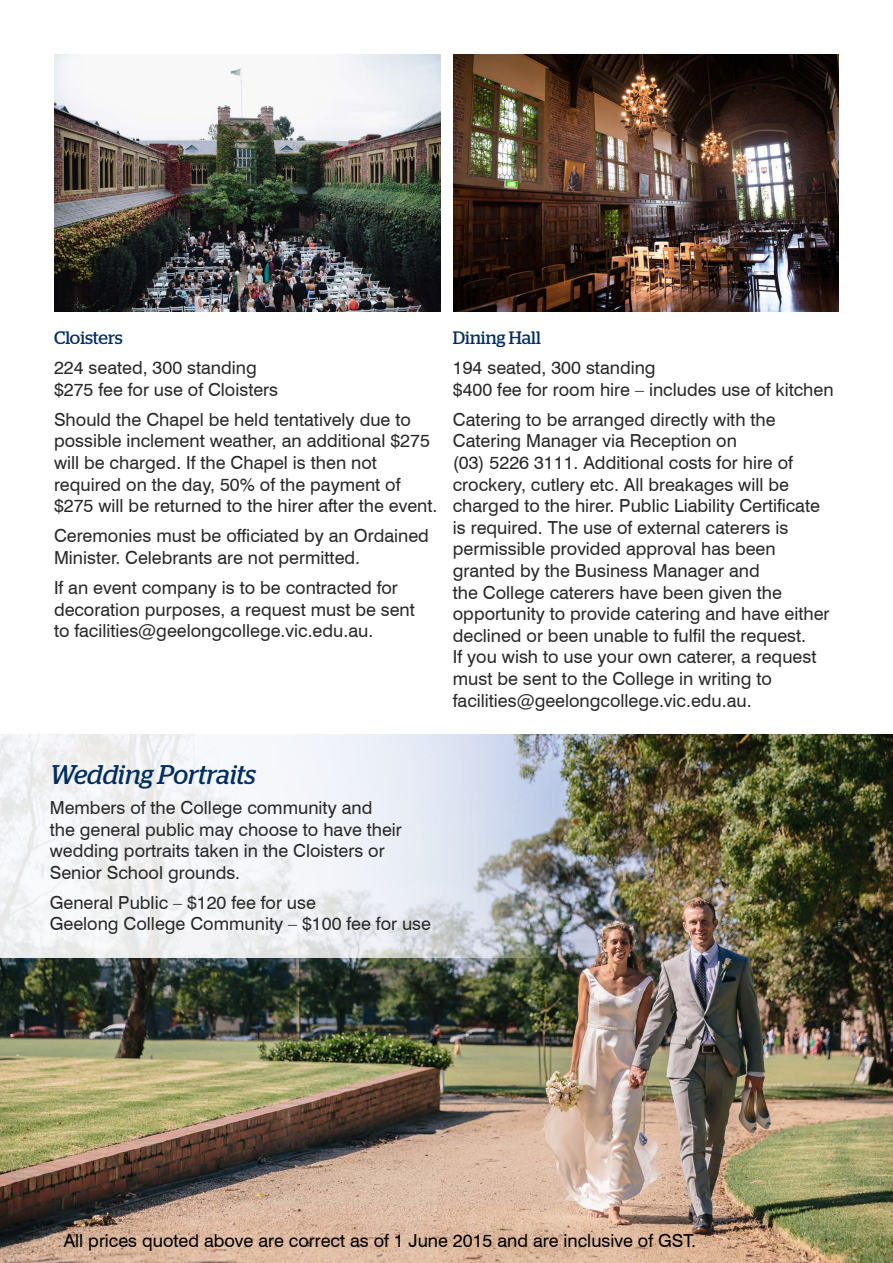
<style>
.page{position:relative;width:893px;height:1263px;background:#fff}
.page>*{position:absolute;margin:0;border:0;box-sizing:border-box;transform-origin:0 0}
.t1{font:italic 27px "Stag";color:#002d62}
.t2{font:18px/21.6px "Swiss 721 BT";color:#292829}
.t3{font:18px "Swiss 721 BT";color:#000}
.t4{font:18px "Stag";color:#002d62}
</style>
<div class="page">
<img style="left:0;top:735px;width:893px;height:528px">
<img style="left:54px;top:54px;width:386px;height:257px">
<img style="left:454px;top:54px;width:385px;height:257px">
<svg style="left:0;top:734px;width:556px;height:224px;fill:#edeff4"></svg>
<p class="t4" style="left:54px;top:327px;width:70px">Cloisters</p>
<p class="t2" style="left:54px;top:357px;width:226px">224 seated, 300 standing $275 fee for use of Cloisters</p>
<p class="t2" style="left:54px;top:408px;width:385px">Should the Chapel be held tentatively due to possible inclement weather, an additional $275 will be charged. If the Chapel is then not required on the day, 50% of the payment of $275 will be returned to the hirer after the event.</p>
<p class="t2" style="left:54px;top:525px;width:376px">Ceremonies must be officiated by an Ordained<br>Minister. Celebrants are not permitted.</p>
<p class="t2" style="left:54px;top:577px;width:362px">If an event company is to be contracted for decoration purposes, a request must be sent to facilities@geelongcollege.vic.edu.au.</p>
<p class="t4" style="left:453px;top:327px;width:90px">Dining Hall</p>
<p class="t2" style="left:453px;top:357px;width:382px">194 seated, 300 standing<br>$400 fee for room hire – includes use of kitchen</p>
<p class="t2" style="left:453px;top:408px;width:378px">Catering to be arranged directly with the Catering Manager via Reception on<br>(03) 5226 3111. Additional costs for hire of crockery, cutlery etc. All breakages will be charged to the hirer. Public Liability Certificate is required. The use of external caterers is permissible provided approval has been granted by the Business Manager and<br>the College caterers have been given the opportunity to provide catering and have either declined or been unable to fulfil the request.<br>If you wish to use your own caterer, a request must be sent to the College in writing to facilities@geelongcollege.vic.edu.au.</p>
<h1 class="t1" style="left:50px;top:759px;width:208px">Wedding Portraits</h1>
<p class="t2" style="left:50px;top:797px;width:354px">Members of the College community and the general public may choose to have their wedding portraits taken in the Cloisters or Senior School grounds.</p>
<p class="t2" style="left:50px;top:891px;width:383px">General Public – $120 fee for use<br>Geelong College Community – $100 fee for use</p>
<p class="t3" style="left:64px;top:1229px;width:634px">All prices quoted above are correct as of 1 June 2015 and are inclusive of GST.</p>
</div>
